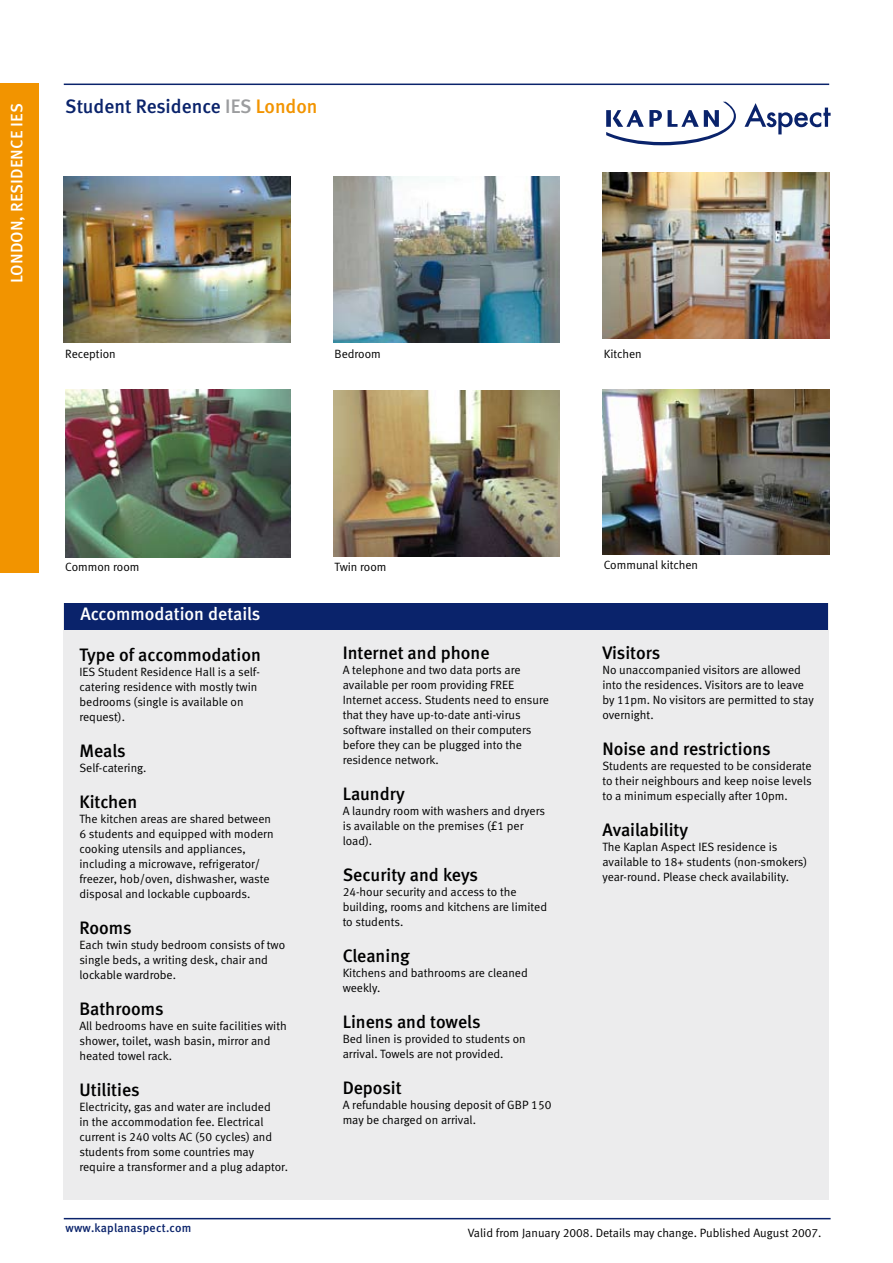
<style>
.page{position:relative;width:893px;height:1263px;background:#fff}
.page>*{position:absolute;margin:0;border:0;box-sizing:border-box;transform-origin:0 0}
.t1{font:19.5px "Meta Medium LF";color:#0a236b}
.t2{font:18px "Meta Medium LF";color:#000}
.t3{font:18px "Meta Medium LF";color:#fff}
.t4{font:16.5px "Meta Medium LF Caps";color:#fff}
.t5{font:12px/15px "Meta Normal LF";color:#000}
.t6{font:12px "Meta Medium LF";letter-spacing:.02em;color:#0a236b}
.s1{color:#9c9d9f}
.s2{color:#f29400}
</style>
<div class="page">
<div style="left:64px;top:603px;width:765px;height:596px;background:#ececed"></div>
<img style="left:602px;top:173px;width:227px;height:166px">
<img style="left:333px;top:176px;width:227px;height:166px">
<img style="left:64px;top:176px;width:227px;height:166px">
<hr style="left:64px;top:84px;width:765px;height:1px;background:#0a236b">
<div style="left:65px;top:603px;width:763px;height:27px;background:#0a236b"></div>
<img style="left:66px;top:390px;width:225px;height:167px">
<svg style="left:744px;top:103px;width:87px;height:31px"></svg>
<svg style="left:606px;top:102px;width:130px;height:43px"></svg>
<div style="left:0;top:83px;width:38px;height:490px;background:#f29400"></div>
<hr style="left:64px;top:1218px;width:767px;height:1px;background:#0a236b">
<img style="left:333px;top:390px;width:227px;height:166px">
<img style="left:602px;top:389px;width:227px;height:166px">
<h3 class="t4" style="left:7px;top:283px;width:181px;rotate:-90deg">London, residence ies</h3>
<h1 class="t1" style="left:65px;top:95px;width:254px">Student Residence <span class="s1">IES</span> <span class="s2">London</span></h1>
<p class="t5" style="left:65px;top:346px;width:52px">Reception</p>
<p class="t5" style="left:335px;top:346px;width:48px">Bedroom</p>
<p class="t5" style="left:604px;top:346px;width:39px">Kitchen</p>
<p class="t5" style="left:65px;top:559px;width:76px">Common room</p>
<p class="t5" style="left:335px;top:559px;width:53px">Twin room</p>
<h2 class="t3" style="left:80px;top:603px;width:182px">Accommodation details</h2>
<h2 class="t2" style="left:79px;top:644px;width:183px">Type of accommodation</h2>
<p class="t5" style="left:79px;top:664px;width:182px">IES Student Residence Hall is a self&shy;catering residence with mostly twin bedrooms (single is available on request).</p>
<h2 class="t2" style="left:79px;top:740px;width:48px">Meals</h2>
<p class="t5" style="left:79px;top:760px;width:69px">Self-catering.</p>
<h2 class="t2" style="left:79px;top:791px;width:59px">Kitchen</h2>
<p class="t5" style="left:79px;top:811px;width:196px">The kitchen areas are shared between 6 students and equipped with modern cooking utensils and appliances, including a microwave, refrigerator/ freezer, hob/oven, dishwasher, waste disposal and lockable cupboards.</p>
<h2 class="t2" style="left:79px;top:917px;width:54px">Rooms</h2>
<p class="t5" style="left:79px;top:937px;width:207px">Each twin study bedroom consists of two single beds, a writing desk, chair and lockable wardrobe.</p>
<h2 class="t2" style="left:79px;top:998px;width:86px">Bathrooms</h2>
<p class="t5" style="left:79px;top:1018px;width:209px">All bedrooms have en suite facilities with shower, toilet, wash basin, mirror and heated towel rack.</p>
<h2 class="t2" style="left:79px;top:1079px;width:62px">Utilities</h2>
<p class="t5" style="left:79px;top:1099px;width:210px">Electricity, gas and water are included<br>in the accommodation fee. Electrical current is 240 volts AC (50 cycles) and students from some countries may require a transformer and a plug adaptor.</p>
<h2 class="t2" style="left:343px;top:643px;width:148px">Internet and phone</h2>
<p class="t5" style="left:343px;top:663px;width:208px">A telephone and two data ports are available per room providing FREE Internet access. Students need to ensure that they have up-to-date anti-virus software installed on their computers before they can be plugged into the residence network.</p>
<h2 class="t2" style="left:343px;top:784px;width:64px">Laundry</h2>
<p class="t5" style="left:343px;top:804px;width:204px">A laundry room with washers and dryers is available on the premises (£1 per load).</p>
<h2 class="t2" style="left:343px;top:865px;width:137px">Security and keys</h2>
<p class="t5" style="left:343px;top:885px;width:206px">24-hour security and access to the building, rooms and kitchens are limited to students.</p>
<h2 class="t2" style="left:343px;top:946px;width:69px">Cleaning</h2>
<p class="t5" style="left:343px;top:966px;width:187px">Kitchens and bathrooms are cleaned weekly.</p>
<h2 class="t2" style="left:343px;top:1012px;width:139px">Linens and towels</h2>
<p class="t5" style="left:343px;top:1032px;width:185px">Bed linen is provided to students on arrival. Towels are not provided.</p>
<h2 class="t2" style="left:343px;top:1078px;width:61px">Deposit</h2>
<p class="t5" style="left:343px;top:1098px;width:210px">A refundable housing deposit of GBP 150 may be charged on arrival.</p>
<p class="t5" style="left:604px;top:558px;width:96px">Communal kitchen</p>
<h2 class="t2" style="left:602px;top:643px;width:59px">Visitors</h2>
<p class="t5" style="left:602px;top:663px;width:213px">No unaccompanied visitors are allowed into the residences. Visitors are to leave by 11pm. No visitors are permitted to stay overnight.</p>
<h2 class="t2" style="left:602px;top:739px;width:170px">Noise and restrictions</h2>
<p class="t5" style="left:602px;top:759px;width:211px;text-align:justify">Students are requested to be considerate to their neighbours and keep noise levels to a minimum especially after 10pm.</p>
<h2 class="t2" style="left:602px;top:820px;width:87px">Availability</h2>
<p class="t5" style="left:602px;top:840px;width:206px">The Kaplan Aspect IES residence is available to 18+ students (non-smokers) year-round. Please check availability.</p>
<p class="t6" style="left:65px;top:1221px;width:127px">www.kaplanaspect.com</p>
<p class="t5" style="left:468px;top:1225px;width:355px">Valid from January 2008. Details may change. Published August 2007.</p>
</div>
